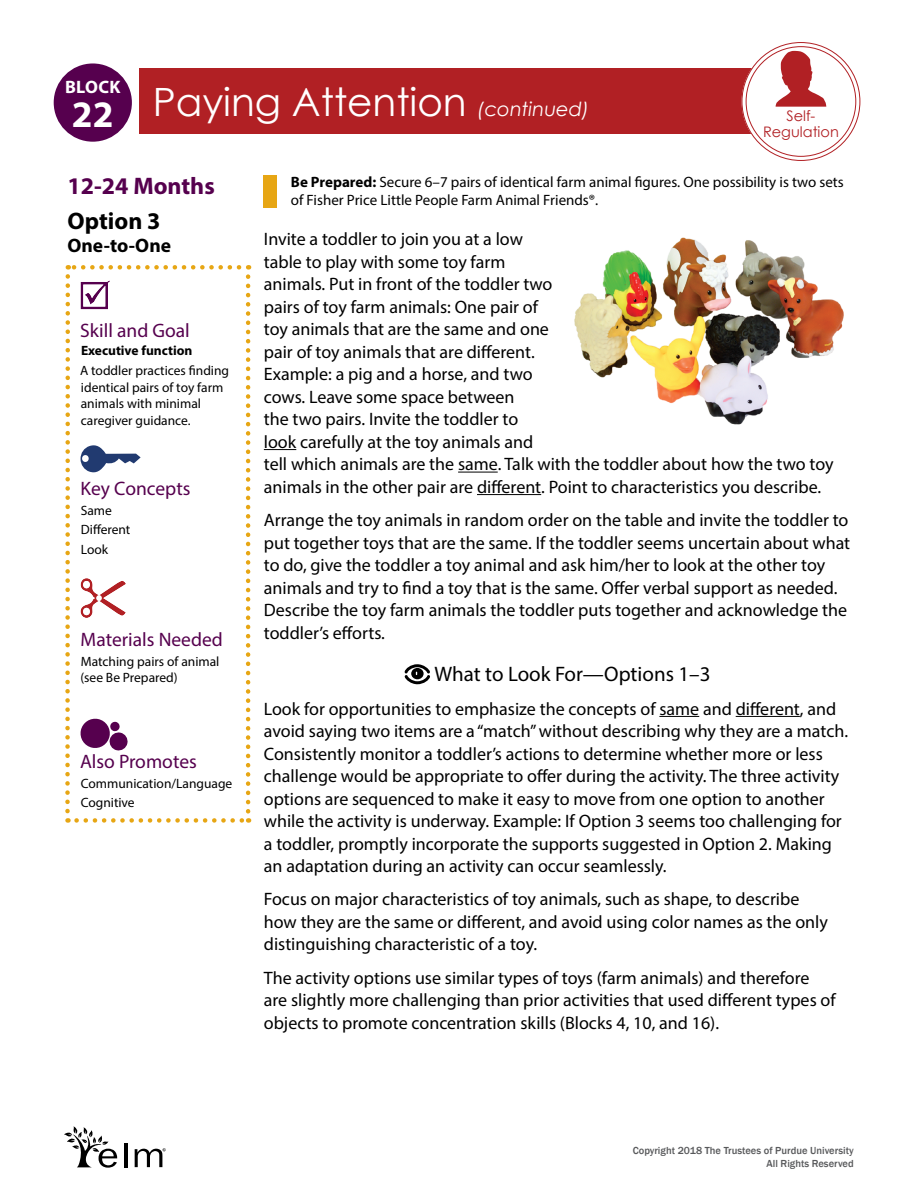
<style>
.page{position:relative;width:918px;height:1188px;background:#fff}
.page>*{position:absolute;margin:0;border:0;box-sizing:border-box;transform-origin:0 0}
.t1{font:39px "Century Gothic";color:#fff}
._1-07_I-T_Age{font:700 24px "Myriad Pro";color:#56004e}
._1-11_I-T_Option_Sub{font:700 24px "Myriad Pro";color:#000}
._4-MISC_What_to_Look{font:21px "Myriad Pro";color:#000}
._2-01_Sidebar_Subhea{font:19.5px "Myriad Pro";color:#56004e}
._1-08_Group_Size{font:700 19.5px "Myriad Pro";color:#000}
._3-13_IT_Body{font:18px/22.5px "Myriad Pro";color:#000}
.t2{font:700 18px "Myriad Pro";letter-spacing:.02em;color:#fff}
._3-IT_MISC_Be_Prepar{font:15px/18px "Myriad Pro";color:#000}
.t3{font:14.55px/15.9px "Century Gothic";color:#b12024;text-align:center}
._2-02_Learning_Goal{font:13.5px/16.5px "Myriad Pro";color:#000}
._2-05_I-T_Sidebar_Bo{font:13.5px/16.5px "Myriad Pro";color:#000}
._2-02a_Skill{font:700 13.5px "Myriad Pro";color:#000}
._2-08_I-T_Key_Concep{font:13.5px "Myriad Pro";color:#000}
.t4{font:500 10.5px/12.6px "Franklin Gothic";color:#58595b;text-align:right}
.s1{font-style:italic;font-size:19.5px}
.s2{font-weight:700}
</style>
<div class="page">
<div style="left:140px;top:68px;width:616px;height:66px;background:#b12024"></div>
<div style="left:744px;top:45px;width:114px;height:113px;background:#fff;border-radius:50%"></div>
<div style="left:742px;top:42px;width:118px;height:119px;border:5px solid #fff;border-radius:50%"></div>
<div style="left:54px;top:63px;width:78px;height:79px;background:#56004e;border-radius:50%"></div>
<svg style="left:776px;top:51px;width:50px;height:56px"></svg>
<svg style="left:81px;top:280px;width:29px;height:29px"></svg>
<svg style="left:81px;top:445px;width:60px;height:27px"></svg>
<svg style="left:81px;top:578px;width:45px;height:40px"></svg>
<svg style="left:81px;top:719px;width:47px;height:31px"></svg>
<svg style="left:77px;top:818px;width:172px;height:5px"></svg>
<svg style="left:246px;top:265px;width:4px;height:546px"></svg>
<svg style="left:68px;top:265px;width:171px;height:5px"></svg>
<svg style="left:65px;top:276px;width:5px;height:547px"></svg>
<div style="left:264px;top:176px;width:13px;height:32px;background:#e7a614"></div>
<img style="left:574px;top:237px;width:270px;height:188px">
<hr style="left:264px;top:449px;width:32px;height:1px;background:#000">
<hr style="left:458px;top:472px;width:40px;height:1px;background:#000">
<hr style="left:477px;top:494px;width:64px;height:1px;background:#000">
<hr style="left:659px;top:716px;width:40px;height:1px;background:#000">
<hr style="left:736px;top:716px;width:64px;height:1px;background:#000">
<svg style="left:404px;top:664px;width:26px;height:20px"></svg>
<hr style="left:124px;top:1143px;width:3px;height:24px;background:#000">
<svg style="left:64px;top:1126px;width:53px;height:42px"></svg>
<svg style="left:135px;top:1148px;width:31px;height:19px"></svg>
<p class="t2" style="left:65px;top:75px;width:57px">BLOCK</p>
<h1 class="t1" style="left:72px;top:75px;width:519px"><sub>22</sub> Paying Attention <span class="s1">(continued)</span></h1>
<p class="t3" style="left:763px;top:108px;width:77px">Self-<br>Regulation</p>
<h1 class="_1-07_I-T_Age" style="left:68px;top:170px;width:149px">12-24 Months</h1>
<p class="_1-11_I-T_Option_Sub" style="left:68px;top:205px;width:95px">Option 3</p>
<h2 class="_1-08_Group_Size" style="left:68px;top:232px;width:105px">One-to-One</h2>
<p class="_2-01_Sidebar_Subhea" style="left:80px;top:319px;width:111px">Skill and Goal</p>
<p class="_2-02a_Skill" style="left:81px;top:342px;width:113px">Executive function</p>
<p class="_2-02_Learning_Goal" style="left:80px;top:362px;width:151px">A toddler practices finding identical pairs of toy farm animals with minimal caregiver guidance.</p>
<p class="_2-01_Sidebar_Subhea" style="left:81px;top:476px;width:111px">Key Concepts</p>
<p class="_2-08_I-T_Key_Concep" style="left:81px;top:502px;width:33px">Same</p>
<p class="_2-08_I-T_Key_Concep" style="left:81px;top:521px;width:51px">Different</p>
<p class="_2-08_I-T_Key_Concep" style="left:81px;top:541px;width:29px">Look</p>
<p class="_2-01_Sidebar_Subhea" style="left:81px;top:627px;width:144px">Materials Needed</p>
<p class="_2-05_I-T_Sidebar_Bo" style="left:80px;top:653px;width:141px">Matching pairs of animal (see Be Prepared)</p>
<p class="_2-01_Sidebar_Subhea" style="left:80px;top:749px;width:118px">Also Promotes</p>
<p class="_2-05_I-T_Sidebar_Bo" style="left:81px;top:775px;width:153px">Communication/Language</p>
<p class="_2-05_I-T_Sidebar_Bo" style="left:81px;top:794px;width:55px">Cognitive</p>
<p class="_3-IT_MISC_Be_Prepar" style="left:291px;top:172px;width:555px"><span class="s2">Be Prepared:</span> Secure 6–7 pairs of identical farm animal figures. One possibility is two sets of Fisher Price Little People Farm Animal Friends®.</p>
<p class="_3-13_IT_Body" style="left:264px;top:228px;width:571px">Invite a toddler to join you at a low<br>table to play with some toy farm<br>animals. Put in front of the toddler two<br>pairs of toy farm animals: One pair of<br>toy animals that are the same and one<br>pair of toy animals that are different.<br>Example: a pig and a horse, and two<br>cows. Leave some space between<br>the two pairs. Invite the toddler to<br>look carefully at the toy animals and<br>tell which animals are the same. Talk with the toddler about how the two toy animals in the other pair are different. Point to characteristics you describe.</p>
<p class="_3-13_IT_Body" style="left:264px;top:509px;width:588px">Arrange the toy animals in random order on the table and invite the toddler to put together toys that are the same. If the toddler seems uncertain about what to do, give the toddler a toy animal and ask him/her to look at the other toy animals and try to find a toy that is the same. Offer verbal support as needed.<br>Describe the toy farm animals the toddler puts together and acknowledge the toddler’s efforts.</p>
<p class="_4-MISC_What_to_Look" style="left:435px;top:661px;width:277px">What to Look For—Options 1–3</p>
<p class="_3-13_IT_Body" style="left:264px;top:697px;width:586px">Look for opportunities to emphasize the concepts of same and different, and avoid saying two items are a “match” without describing why they are a match.<br>Consistently monitor a toddler’s actions to determine whether more or less challenge would be appropriate to offer during the activity. The three activity options are sequenced to make it easy to move from one option to another while the activity is underway. Example: If Option 3 seems too challenging for a toddler, promptly incorporate the supports suggested in Option 2. Making an adaptation during an activity can occur seamlessly.</p>
<p class="_3-13_IT_Body" style="left:264px;top:888px;width:566px">Focus on major characteristics of toy animals, such as shape, to describe how they are the same or different, and avoid using color names as the only distinguishing characteristic of a toy.</p>
<p class="_3-13_IT_Body" style="left:264px;top:966px;width:573px">The activity options use similar types of toys (farm animals) and therefore are slightly more challenging than prior activities that used different types of objects to promote concentration skills (Blocks 4, 10, and 16).</p>
<p class="t4" style="left:633px;top:1145px;width:223px">Copyright 2018 The Trustees of Purdue University<br>All Rights Reserved</p>
</div>
